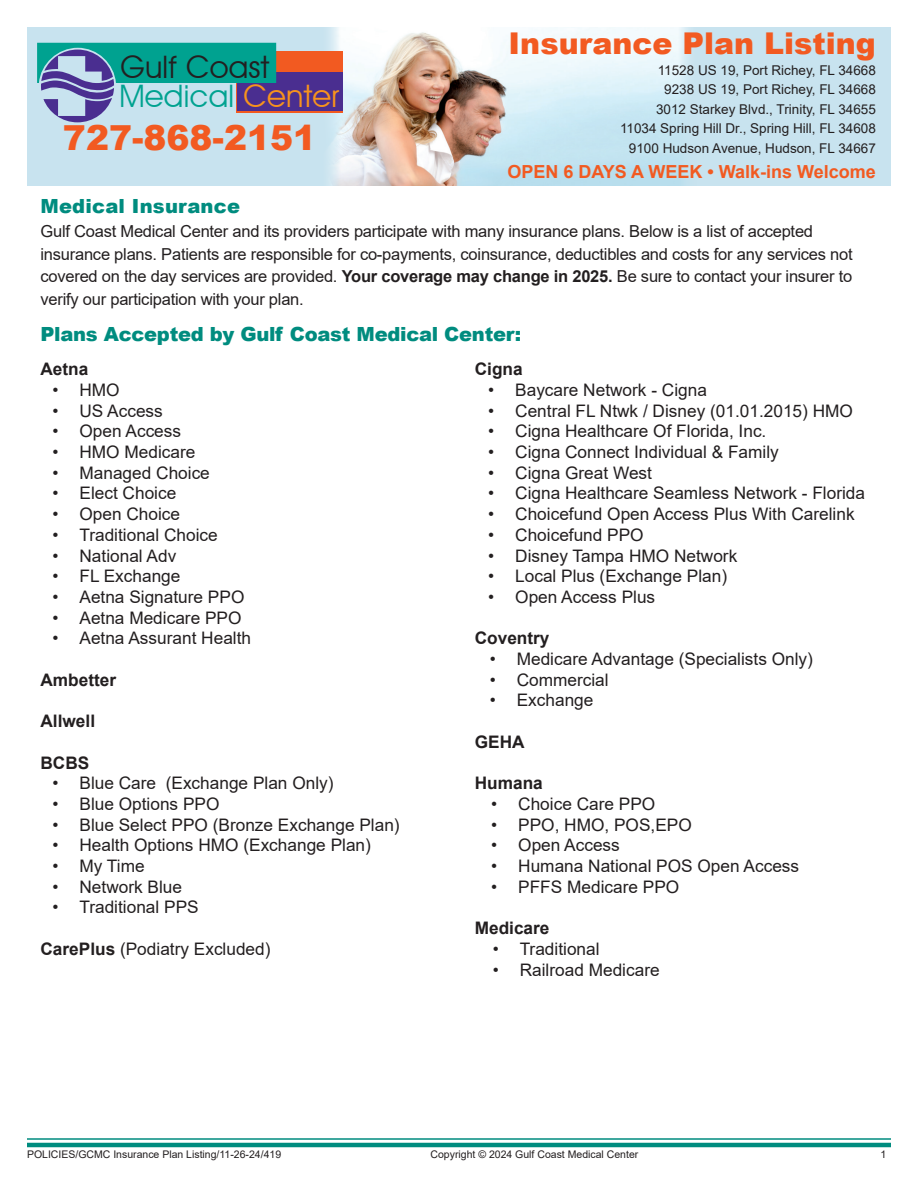
<style>
.page{position:relative;width:918px;height:1188px;background:#fff}
.page>*{position:absolute;margin:0;border:0;box-sizing:border-box;transform-origin:0 0}
.t1{font:900 34.5px "Arial";color:#f25a21}
.t2{font:31.05px/29.5px "Avant Garde IT Cby BT";letter-spacing:.01em;color:#231f20}
.t3{font:900 30px "Arial";color:#f25a21}
.t4{font:900 19.5px "Arial";letter-spacing:-.015em;color:#008c7f}
.t5{font:900 19.5px "Arial";letter-spacing:.01em;color:#008c7f}
.t6{font:700 18px "Arial";color:#f25a21}
.t7{font:17.25px "Arial";color:#231f20}
.t8{font:700 17.25px "Arial";color:#231f20}
.t9{font:16.5px/22.5px "Arial";letter-spacing:-.015em;color:#231f20}
.t10{font:13.5px/19.5px "Arial";color:#231f20;text-align:right}
.t11{font:10.5px "Arial";color:#231f20}
.s1{color:#00a290}
.s2{color:#f7931d}
.s3{font-weight:700}
</style>
<div class="page">
<div style="left:28px;top:28px;width:863px;height:158px;background:#c8e3ef"></div>
<hr style="left:27px;top:1138px;width:864px;height:2px;background:#008c7f">
<hr style="left:27px;top:1143px;width:864px;height:4px;background:#008c7f">
<img style="left:320px;top:27px;width:378px;height:159px">
<div style="left:236px;top:51px;width:107px;height:62px;background:#f25a21"></div>
<div style="left:237px;top:72px;width:106px;height:39px;background:#4a2e90"></div>
<svg style="left:37px;top:43px;width:239px;height:79px"></svg>
<h2 class="t2" style="left:119px;top:52px;width:222px">Gulf Coast<br><span class="s1">Medical</span> <span class="s2">Center</span></h2>
<h1 class="t1" style="left:63px;top:113px;width:255px">727-868-2151</h1>
<h3 class="t3" style="left:509px;top:21px;width:369px">Insurance Plan Listing</h3>
<p class="t10" style="left:620px;top:60px;width:257px">11528 US 19, Port Richey, FL 34668<br>9238 US 19, Port Richey, FL 34668<br>3012 Starkey Blvd., Trinity, FL 34655<br>11034 Spring Hill Dr., Spring Hill, FL 34608<br>9100 Hudson Avenue, Hudson, FL 34667</p>
<p class="t6" style="left:507px;top:159px;width:370px">OPEN 6 DAYS A WEEK • Walk-ins Welcome</p>
<p class="t5" style="left:40px;top:192px;width:201px">Medical Insurance</p>
<p class="t9" style="left:40px;top:220px;width:814px">Gulf Coast Medical Center and its providers participate with many insurance plans. Below is a list of accepted insurance plans. Patients are responsible for co-payments, coinsurance, deductibles and costs for any services not covered on the day services are provided. <span class="s3">Your coverage may change in 2025.</span> Be sure to contact your insurer to verify our participation with your plan.</p>
<p class="t4" style="left:40px;top:320px;width:482px">Plans Accepted by Gulf Coast Medical Center:</p>
<p class="t8" style="left:40px;top:357px;width:49px">Aetna</p>
<p class="t7" style="left:53px;top:378px;width:69px">• HMO</p>
<p class="t7" style="left:53px;top:399px;width:112px">• US Access</p>
<p class="t7" style="left:53px;top:419px;width:130px">• Open Access</p>
<p class="t7" style="left:53px;top:440px;width:144px">• HMO Medicare</p>
<p class="t7" style="left:53px;top:461px;width:159px">• Managed Choice</p>
<p class="t7" style="left:53px;top:481px;width:125px">• Elect Choice</p>
<p class="t7" style="left:53px;top:502px;width:129px">• Open Choice</p>
<p class="t7" style="left:53px;top:523px;width:167px">• Traditional Choice</p>
<p class="t7" style="left:53px;top:544px;width:125px">• National Adv</p>
<p class="t7" style="left:53px;top:564px;width:129px">• FL Exchange</p>
<p class="t7" style="left:53px;top:585px;width:193px">• Aetna Signature PPO</p>
<p class="t7" style="left:53px;top:606px;width:191px">• Aetna Medicare PPO</p>
<p class="t7" style="left:53px;top:626px;width:200px">• Aetna Assurant Health</p>
<p class="t8" style="left:41px;top:668px;width:77px">Ambetter</p>
<p class="t8" style="left:41px;top:709px;width:56px">Allwell</p>
<p class="t8" style="left:41px;top:750px;width:50px">BCBS</p>
<p class="t7" style="left:53px;top:771px;width:283px">• Blue Care (Exchange Plan Only)</p>
<p class="t7" style="left:53px;top:792px;width:168px">• Blue Options PPO</p>
<p class="t7" style="left:53px;top:813px;width:349px">• Blue Select PPO (Bronze Exchange Plan)</p>
<p class="t7" style="left:53px;top:833px;width:320px">• Health Options HMO (Exchange Plan)</p>
<p class="t7" style="left:53px;top:854px;width:94px">• My Time</p>
<p class="t7" style="left:53px;top:875px;width:131px">• Network Blue</p>
<p class="t7" style="left:53px;top:895px;width:148px">• Traditional PPS</p>
<p class="t7" style="left:41px;top:937px;width:232px"><span class="s3">CarePlus</span> (Podiatry Excluded)</p>
<p class="t8" style="left:475px;top:357px;width:49px">Cigna</p>
<p class="t7" style="left:488px;top:378px;width:220px">• Baycare Network - Cigna</p>
<p class="t7" style="left:488px;top:399px;width:366px">• Central FL Ntwk / Disney (01.01.2015) HMO</p>
<p class="t7" style="left:488px;top:419px;width:280px">• Cigna Healthcare Of Florida, Inc.</p>
<p class="t7" style="left:488px;top:440px;width:292px">• Cigna Connect Individual &amp; Family</p>
<p class="t7" style="left:488px;top:461px;width:165px">• Cigna Great West</p>
<p class="t7" style="left:488px;top:481px;width:378px">• Cigna Healthcare Seamless Network - Florida</p>
<p class="t7" style="left:488px;top:502px;width:368px">• Choicefund Open Access Plus With Carelink</p>
<p class="t7" style="left:488px;top:523px;width:157px">• Choicefund PPO</p>
<p class="t7" style="left:488px;top:544px;width:251px">• Disney Tampa HMO Network</p>
<p class="t7" style="left:488px;top:564px;width:240px">• Local Plus (Exchange Plan)</p>
<p class="t7" style="left:488px;top:585px;width:168px">• Open Access Plus</p>
<p class="t8" style="left:475px;top:626px;width:76px">Coventry</p>
<p class="t7" style="left:490px;top:647px;width:325px">• Medicare Advantage (Specialists Only)</p>
<p class="t7" style="left:490px;top:668px;width:120px">• Commercial</p>
<p class="t7" style="left:490px;top:688px;width:105px">• Exchange</p>
<p class="t8" style="left:475px;top:730px;width:51px">GEHA</p>
<p class="t8" style="left:475px;top:771px;width:70px">Humana</p>
<p class="t7" style="left:491px;top:792px;width:166px">• Choice Care PPO</p>
<p class="t7" style="left:491px;top:813px;width:202px">• PPO, HMO, POS,EPO</p>
<p class="t7" style="left:491px;top:833px;width:130px">• Open Access</p>
<p class="t7" style="left:491px;top:854px;width:309px">• Humana National POS Open Access</p>
<p class="t7" style="left:491px;top:875px;width:190px">• PFFS Medicare PPO</p>
<p class="t8" style="left:475px;top:916px;width:76px">Medicare</p>
<p class="t7" style="left:493px;top:937px;width:108px">• Traditional</p>
<p class="t7" style="left:493px;top:958px;width:168px">• Railroad Medicare</p>
<p class="t11" style="left:27px;top:1147px;width:256px">POLICIES/GCMC Insurance Plan Listing/11-26-24/419</p>
<p class="t11" style="left:431px;top:1147px;width:209px">Copyright © 2024 Gulf Coast Medical Center</p>
<p class="t11" style="left:881px;top:1147px;width:7px">1</p>
</div>
